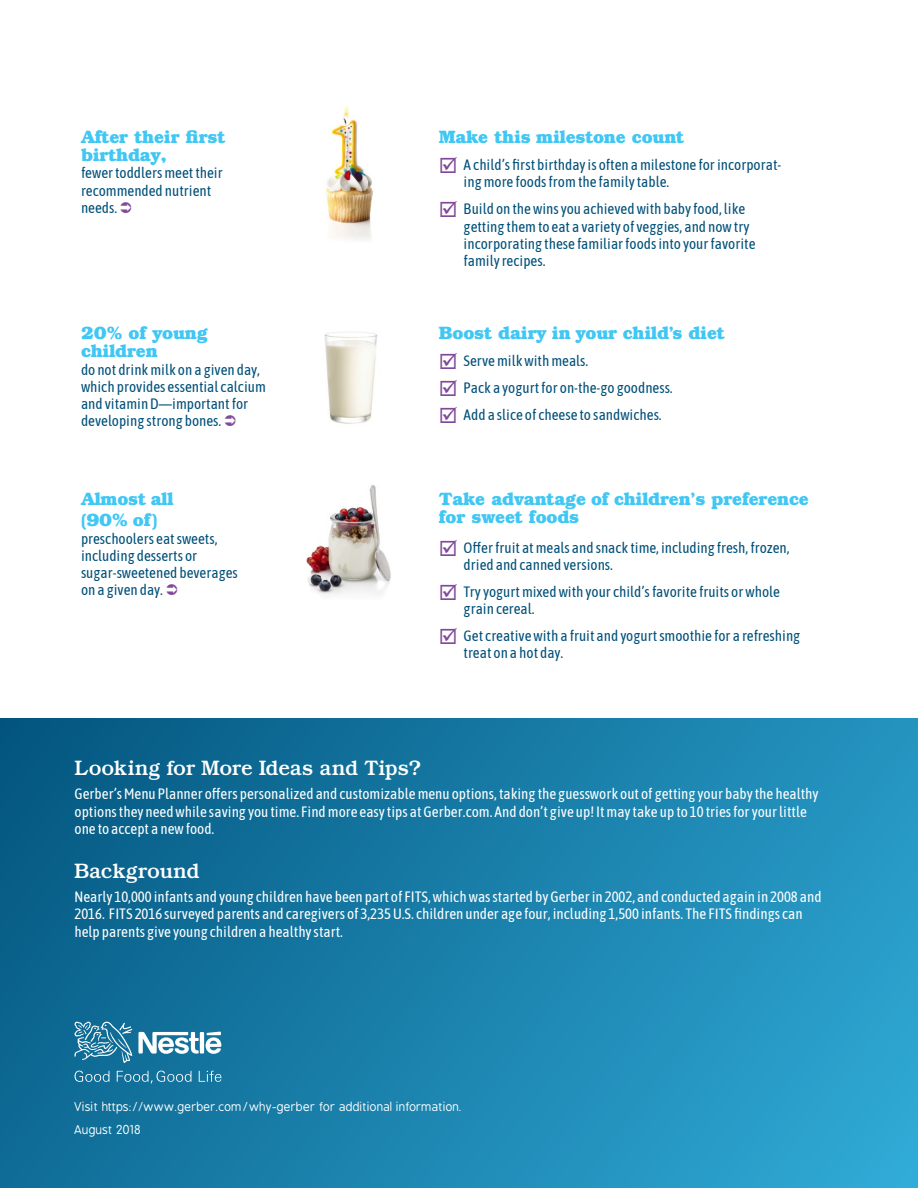
<style>
.page{position:relative;width:918px;height:1188px;background:#fff}
.page>*{position:absolute;margin:0;border:0;box-sizing:border-box;transform-origin:0 0}
.t1{font:500 21px "Bookman Std";letter-spacing:-.005em;color:#fff}
.t2{font:700 18px/18px "Bookman Std";letter-spacing:-.01em;color:#40c7f4}
.t3{font:15px/17.2px "Asap Condensed";color:#005079}
.t4{font:15px/17.5px "Asap Condensed";color:#fff}
.t5{font:12px/23.2px "B Preplay";color:#fff}
.s1{color:#82489b}
</style>
<div class="page">
<div style="left:0;top:719px;width:918px;height:469px;background:linear-gradient(to right,#08608a,#2ba0cc)"></div>
<img style="left:325px;top:106px;width:49px;height:134px">
<img style="left:306px;top:485px;width:85px;height:110px">
<img style="left:324px;top:332px;width:54px;height:92px">
<svg style="left:138px;top:1032px;width:83px;height:22px"></svg>
<svg style="left:75px;top:1022px;width:57px;height:41px;background:#468dae"></svg>
<svg style="left:75px;top:1071px;width:35px;height:11px"></svg>
<svg style="left:117px;top:1071px;width:75px;height:13px"></svg>
<svg style="left:199px;top:1071px;width:22px;height:11px"></svg>
<p class="t2" style="left:81px;top:128px;width:146px">After their first birthday,</p>
<p class="t3" style="left:81px;top:164px;width:143px">fewer toddlers meet their recommended nutrient needs.</p>
<p class="t2" style="left:81px;top:324px;width:128px">20% of young children</p>
<p class="t3" style="left:81px;top:360px;width:186px">do not drink milk on a given day, which provides essential calcium and vitamin D—important for developing strong bones.</p>
<p class="t2" style="left:81px;top:488px;width:94px;line-height:21px">Almost all (90% of)</p>
<p class="t3" style="left:81px;top:529px;width:158px">preschoolers eat sweets, including desserts or sugar-sweetened beverages on a given day.</p>
<p class="t2" style="left:439px;top:128px;width:247px">Make this milestone count</p>
<p class="t3" style="left:464px;top:156px;width:319px;text-indent:-25px"><span class="s1">☑</span> A child’s first birthday is often a milestone for incorporat&shy;ing more foods from the family table.</p>
<p class="t3" style="left:464px;top:200px;width:293px;text-indent:-25px"><span class="s1">☑</span> Build on the wins you achieved with baby food, like getting them to eat a variety of veggies, and now try incorporating these familiar foods into your favorite family recipes.</p>
<p class="t2" style="left:439px;top:324px;width:288px">Boost dairy in your child’s diet</p>
<p class="t3" style="left:439px;top:352px;width:151px"><span class="s1">☑</span> Serve milk with meals.</p>
<p class="t3" style="left:439px;top:379px;width:236px"><span class="s1">☑</span> Pack a yogurt for on-the-go goodness.</p>
<p class="t3" style="left:439px;top:406px;width:225px"><span class="s1">☑</span> Add a slice of cheese to sandwiches.</p>
<p class="t2" style="left:439px;top:490px;width:372px">Take advantage of children’s preference for sweet foods</p>
<p class="t3" style="left:464px;top:538px;width:327px;text-indent:-25px"><span class="s1">☑</span> Offer fruit at meals and snack time, including fresh, frozen, dried and canned versions.</p>
<p class="t3" style="left:464px;top:582px;width:318px;text-indent:-25px"><span class="s1">☑</span> Try yogurt mixed with your child’s favorite fruits or whole grain cereal.</p>
<p class="t3" style="left:464px;top:627px;width:338px;text-indent:-25px"><span class="s1">☑</span> Get creative with a fruit and yogurt smoothie for a refreshing treat on a hot day.</p>
<h1 class="t1" style="left:75px;top:756px;width:348px">Looking for More Ideas and Tips?</h1>
<p class="t4" style="left:75px;top:785px;width:746px">Gerber’s Menu Planner offers personalized and customizable menu options, taking the guesswork out of getting your baby the healthy options they need while saving you time. Find more easy tips at Gerber.com. And don’t give up! It may take up to 10 tries for your little one to accept a new food.</p>
<h1 class="t1" style="left:75px;top:858px;width:127px">Background</h1>
<p class="t4" style="left:75px;top:887px;width:749px">Nearly 10,000 infants and young children have been part of FITS, which was started by Gerber in 2002, and conducted again in 2008 and<br>2016. FITS 2016 surveyed parents and caregivers of 3,235 U.S. children under age four, including 1,500 infants. The FITS findings can help parents give young children a healthy start.</p>
<p class="t5" style="left:75px;top:1095px;width:389px">Visit https://www.gerber.com/why-gerber for additional information.<br>August 2018</p>
</div>
